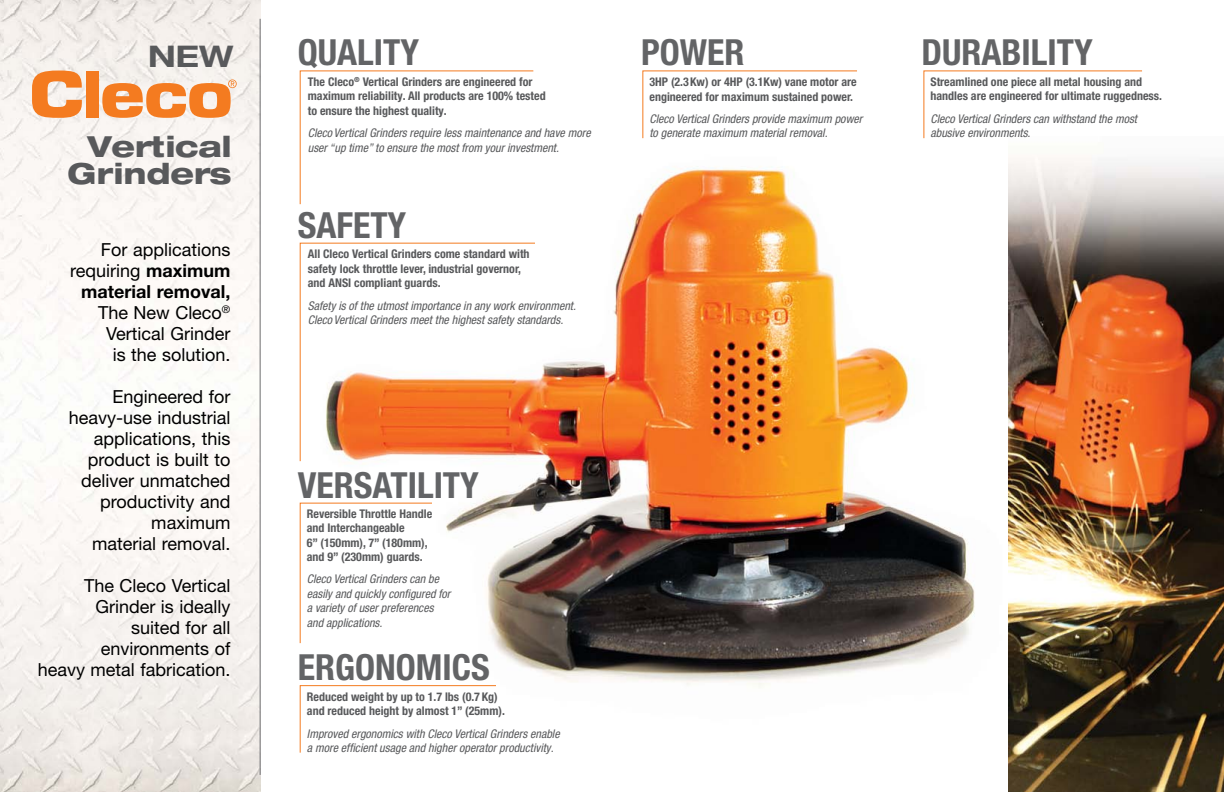
<style>
.page{position:relative;width:1224px;height:792px;background:#fff}
.page>*{position:absolute;margin:0;border:0;box-sizing:border-box;transform-origin:0 0}
.t1{font:700 condensed 36px "Helvetica Neue LT Pro";color:#636466}
.t2{font:700 expanded 29.9px "Helvetica Neue LT Pro";color:#58595b}
.t3{font:800 expanded 29px "Helvetica Neue LT Pro";letter-spacing:.005em;color:#58595b}
.t4{font:18px/21px "Helvetica Neue LT Pro";color:#000;text-align:right}
.t5{font:700 18px/21px "Helvetica Neue LT Pro";color:#000;text-align:right}
.t6{font:italic condensed 12px/14.4px "Helvetica Neue LT Pro";color:#58595b}
.t7{font:700 condensed 12px/14.4px "Helvetica Neue LT Pro";color:#58595b}
.s1{font-weight:400}
</style>
<div class="page">
<img style="left:260px;top:0;width:715px;height:792px">
<img style="left:1008px;top:158px;width:216px;height:634px">
<img style="left:0;top:0;width:260px;height:792px">
<svg style="left:299px;top:685px;width:198px;height:68px"></svg>
<svg style="left:299px;top:502px;width:134px;height:142px"></svg>
<svg style="left:299px;top:242px;width:237px;height:220px"></svg>
<svg style="left:299px;top:70px;width:235px;height:135px"></svg>
<svg style="left:642px;top:70px;width:216px;height:69px"></svg>
<svg style="left:923px;top:70px;width:219px;height:69px"></svg>
<hr style="left:260px;top:19px;width:1px;height:756px;background:#6d6e71">
<svg style="left:32px;top:71px;width:50px;height:47px"></svg>
<div style="left:86px;top:71px;width:13px;height:46px;background:#f47b20"></div>
<svg style="left:102px;top:79px;width:135px;height:39px"></svg>
<p class="t2" style="left:148px;top:37px;width:87px">NEW</p>
<p class="t3" style="left:88px;top:128px;width:145px">Vertical</p>
<p class="t3" style="left:68px;top:155px;width:165px">Grinders</p>
<p class="t4" style="left:101px;top:238px;width:131px">For applications</p>
<p class="t5" style="left:70px;top:259px;width:162px"><span class="s1">requiring</span> maximum material removal,</p>
<p class="t4" style="left:98px;top:301px;width:134px">The New Cleco<sup>®</sup></p>
<p class="t4" style="left:106px;top:322px;width:126px">Vertical Grinder</p>
<p class="t4" style="left:113px;top:343px;width:119px">is the solution.</p>
<p class="t4" style="left:113px;top:385px;width:119px">Engineered for</p>
<p class="t4" style="left:69px;top:406px;width:163px">heavy-use industrial applications, this</p>
<p class="t4" style="left:88px;top:448px;width:144px">product is built to</p>
<p class="t4" style="left:81px;top:469px;width:151px">deliver unmatched productivity and maximum</p>
<p class="t4" style="left:92px;top:532px;width:140px">material removal.</p>
<p class="t4" style="left:84px;top:574px;width:148px">The Cleco Vertical</p>
<p class="t4" style="left:95px;top:595px;width:137px">Grinder is ideally</p>
<p class="t4" style="left:131px;top:616px;width:101px">suited for all</p>
<p class="t4" style="left:101px;top:637px;width:131px">environments of</p>
<p class="t4" style="left:38px;top:658px;width:194px">heavy metal fabrication.</p>
<p class="t1" style="left:298px;top:31px;width:123px">QUALITY</p>
<p class="t7" style="left:308px;top:75px;width:226px">The Cleco<sup>®</sup> Vertical Grinders are engineered for</p>
<p class="t7" style="left:308px;top:89px;width:239px">maximum reliability. All products are 100% tested</p>
<p class="t7" style="left:308px;top:103px;width:140px">to ensure the highest quality.</p>
<p class="t6" style="left:308px;top:126px;width:284px">Cleco Vertical Grinders require less maintenance and have more user “up time” to ensure the most from your investment.</p>
<p class="t1" style="left:298px;top:204px;width:110px">SAFETY</p>
<p class="t7" style="left:308px;top:247px;width:223px">All Cleco Vertical Grinders come standard with</p>
<p class="t7" style="left:308px;top:261px;width:215px">safety lock throttle lever, industrial governor,</p>
<p class="t7" style="left:308px;top:276px;width:134px">and ANSI compliant guards.</p>
<p class="t6" style="left:308px;top:298px;width:270px">Safety is of the utmost importance in any work environment.</p>
<p class="t6" style="left:308px;top:312px;width:257px">Cleco Vertical Grinders meet the highest safety standards.</p>
<p class="t1" style="left:641px;top:31px;width:105px">POWER</p>
<p class="t7" style="left:649px;top:75px;width:209px">3HP (2.3Kw) or 4HP (3.1Kw) vane motor are engineered for maximum sustained power.</p>
<p class="t6" style="left:649px;top:111px;width:214px">Cleco Vertical Grinders provide maximum power</p>
<p class="t6" style="left:649px;top:126px;width:180px">to generate maximum material removal.</p>
<p class="t1" style="left:298px;top:464px;width:183px">VERSATILITY</p>
<p class="t7" style="left:307px;top:506px;width:127px">Reversible Throttle Handle</p>
<p class="t7" style="left:307px;top:521px;width:99px">and Interchangeable</p>
<p class="t7" style="left:307px;top:535px;width:122px">6” (150mm), 7” (180mm),</p>
<p class="t7" style="left:307px;top:550px;width:117px">and 9” (230mm) guards.</p>
<p class="t6" style="left:307px;top:572px;width:134px">Cleco Vertical Grinders can be</p>
<p class="t6" style="left:307px;top:586px;width:145px">easily and quickly configured for</p>
<p class="t6" style="left:307px;top:601px;width:128px">a variety of user preferences</p>
<p class="t6" style="left:307px;top:615px;width:77px">and applications.</p>
<p class="t1" style="left:298px;top:646px;width:193px">ERGONOMICS</p>
<p class="t7" style="left:307px;top:689px;width:192px">Reduced weight by up to 1.7 lbs (0.7 Kg)</p>
<p class="t7" style="left:307px;top:704px;width:199px">and reduced height by almost 1” (25mm).</p>
<p class="t6" style="left:307px;top:726px;width:254px">Improved ergonomics with Cleco Vertical Grinders enable</p>
<p class="t6" style="left:307px;top:741px;width:248px">a more efficient usage and higher operator productivity.</p>
<p class="t1" style="left:921px;top:31px;width:173px">DURABILITY</p>
<p class="t7" style="left:931px;top:75px;width:233px">Streamlined one piece all metal housing and handles are engineered for ultimate ruggedness.</p>
<p class="t6" style="left:931px;top:111px;width:208px">Cleco Vertical Grinders can withstand the most</p>
<p class="t6" style="left:931px;top:126px;width:101px">abusive environments.</p>
</div>
